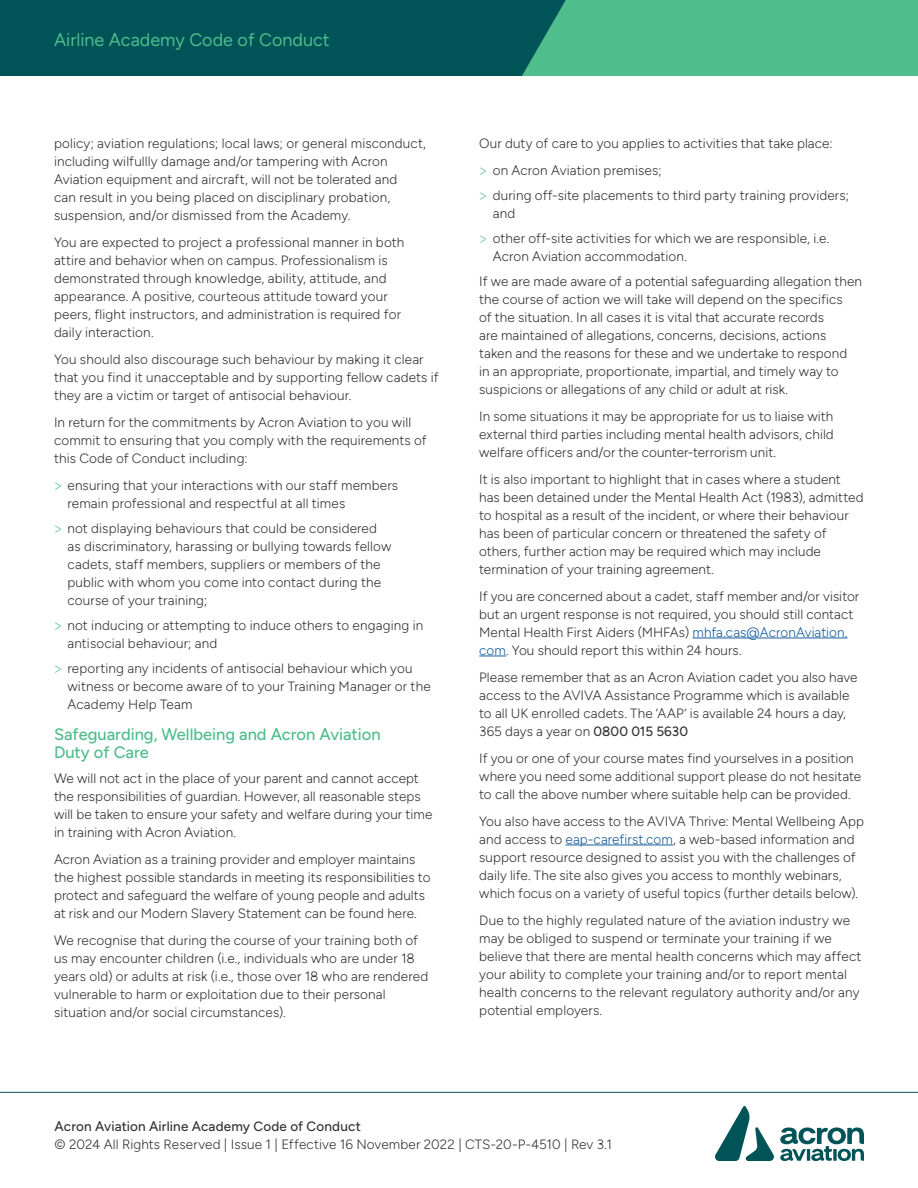
<style>
.page{position:relative;width:918px;height:1188px;background:#fff}
.page>*{position:absolute;margin:0;border:0;box-sizing:border-box;transform-origin:0 0}
.In_top_green_box{font:18px "Figtree";color:#4fbd8c}
.Subheadings{font:500 16.5px/18px "Figtree";color:#4fbd8c}
.Body_Copy{font:300 13.5px/18px "Figtree";letter-spacing:.01em;color:#363536}
.s1{font-family:"IBM Plex Sans";color:#4fbd8c}
.s2{color:#175d9e}
.s3{font-weight:500}
</style>
<div class="page">
<svg style="left:0;top:0;width:918px;height:76px;background:#1f7d6c"></svg>
<hr style="left:0;top:1092px;width:918px;height:1px;background:#005357">
<svg style="left:715px;top:1106px;width:149px;height:55px"></svg>
<hr style="left:693px;top:638px;width:155px;height:1px;background:#175d9e">
<svg style="left:479px;top:656px;width:27px;height:1px"></svg>
<hr style="left:566px;top:845px;width:107px;height:1px;background:#175d9e">
<p class="In_top_green_box" style="left:54px;top:30px;width:277px">Airline Academy Code of Conduct</p>
<p class="Body_Copy" style="left:54px;top:135px;width:374px">policy; aviation regulations; local laws; or general misconduct, including wilfullly damage and/or tampering with Acron Aviation equipment and aircraft, will not be tolerated and<br>can result in you being placed on disciplinary probation, suspension, and/or dismissed from the Academy.</p>
<p class="Body_Copy" style="left:54px;top:234px;width:352px">You are expected to project a professional manner in both attire and behavior when on campus. Professionalism is demonstrated through knowledge, ability, attitude, and appearance. A positive, courteous attitude toward your peers, flight instructors, and administration is required for daily interaction.</p>
<p class="Body_Copy" style="left:54px;top:351px;width:386px">You should also discourage such behaviour by making it clear that you find it unacceptable and by supporting fellow cadets if they are a victim or target of antisocial behaviour.</p>
<p class="Body_Copy" style="left:54px;top:414px;width:374px">In return for the commitments by Acron Aviation to you will commit to ensuring that you comply with the requirements of this Code of Conduct including:</p>
<p class="Body_Copy" style="left:68px;top:477px;width:332px;text-indent:-14px"><span class="s1">&gt;</span> ensuring that your interactions with our staff members remain professional and respectful at all times</p>
<p class="Body_Copy" style="left:68px;top:519px;width:325px;text-indent:-14px"><span class="s1">&gt;</span> not displaying behaviours that could be considered as discriminatory, harassing or bullying towards fellow cadets, staff members, suppliers or members of the public with whom you come into contact during the course of your training;</p>
<p class="Body_Copy" style="left:68px;top:616px;width:357px;text-indent:-14px"><span class="s1">&gt;</span> not inducing or attempting to induce others to engaging in antisocial behaviour; and</p>
<p class="Body_Copy" style="left:68px;top:659px;width:365px;text-indent:-14px"><span class="s1">&gt;</span> reporting any incidents of antisocial behaviour which you witness or become aware of to your Training Manager or the<br>Academy Help Team</p>
<p class="Subheadings" style="left:54px;top:725px;width:328px">Safeguarding, Wellbeing and Acron Aviation<br>Duty of Care</p>
<p class="Body_Copy" style="left:54px;top:769px;width:380px">We will not act in the place of your parent and cannot accept the responsibilities of guardian. However, all reasonable steps will be taken to ensure your safety and welfare during your time in training with Acron Aviation.</p>
<p class="Body_Copy" style="left:54px;top:850px;width:378px">Acron Aviation as a training provider and employer maintains the highest possible standards in meeting its responsibilities to protect and safeguard the welfare of young people and adults at risk and our Modern Slavery Statement can be found here.</p>
<p class="Body_Copy" style="left:54px;top:931px;width:376px">We recognise that during the course of your training both of us may encounter children (i.e., individuals who are under 18 years old) or adults at risk (i.e., those over 18 who are rendered vulnerable to harm or exploitation due to their personal situation and/or social circumstances).</p>
<p class="Body_Copy" style="left:479px;top:135px;width:355px">Our duty of care to you applies to activities that take place:</p>
<p class="Body_Copy" style="left:479px;top:162px;width:184px"><span class="s1">&gt;</span> on Acron Aviation premises;</p>
<p class="Body_Copy" style="left:493px;top:186px;width:358px;text-indent:-14px"><span class="s1">&gt;</span> during off-site placements to third party training providers; and</p>
<p class="Body_Copy" style="left:493px;top:229px;width:338px;text-indent:-14px"><span class="s1">&gt;</span> other off-site activities for which we are responsible, i.e.<br>Acron Aviation accommodation.</p>
<p class="Body_Copy" style="left:479px;top:272px;width:384px">If we are made aware of a potential safeguarding allegation then the course of action we will take will depend on the specifics<br>of the situation. In all cases it is vital that accurate records<br>are maintained of allegations, concerns, decisions, actions taken and the reasons for these and we undertake to respond<br>in an appropriate, proportionate, impartial, and timely way to suspicions or allegations of any child or adult at risk.</p>
<p class="Body_Copy" style="left:479px;top:407px;width:356px;text-align:justify">In some situations it may be appropriate for us to liaise with external third parties including mental health advisors, child welfare officers and/or the counter-terrorism unit.</p>
<p class="Body_Copy" style="left:479px;top:470px;width:386px">It is also important to highlight that in cases where a student has been detained under the Mental Health Act (1983), admitted to hospital as a result of the incident, or where their behaviour has been of particular concern or threatened the safety of others, further action may be required which may include termination of your training agreement.</p>
<p class="Body_Copy" style="left:479px;top:587px;width:382px">If you are concerned about a cadet, staff member and/or visitor but an urgent response is not required, you should still contact Mental Health First Aiders (MHFAs) <span class="s2">mhfa.cas@AcronAviation. com</span>. You should report this within 24 hours.</p>
<p class="Body_Copy" style="left:479px;top:668px;width:380px">Please remember that as an Acron Aviation cadet you also have access to the AVIVA Assistance Programme which is available to all UK enrolled cadets. The ‘AAP’ is available 24 hours a day, 365 days a year on <span class="s3">0800 015 5630</span></p>
<p class="Body_Copy" style="left:479px;top:749px;width:383px">If you or one of your course mates find yourselves in a position where you need some additional support please do not hesitate to call the above number where suitable help can be provided.</p>
<p class="Body_Copy" style="left:479px;top:812px;width:386px">You also have access to the AVIVA Thrive: Mental Wellbeing App and access to <span class="s2">eap-carefirst.com</span>, a web-based information and support resource designed to assist you with the challenges of daily life. The site also gives you access to monthly webinars, which focus on a variety of useful topics (further details below).</p>
<p class="Body_Copy" style="left:479px;top:911px;width:384px">Due to the highly regulated nature of the aviation industry we may be obliged to suspend or terminate your training if we believe that there are mental health concerns which may affect your ability to complete your training and/or to report mental health concerns to the relevant regulatory authority and/or any potential employers.</p>
<p class="Body_Copy" style="left:55px;top:1117px;width:559px"><span class="s3">Acron Aviation Airline Academy Code of Conduct<br></span>© 2024 All Rights Reserved | Issue 1 | Effective 16 November 2022 | CTS-20-P-4510 | Rev 3.1</p>
</div>
